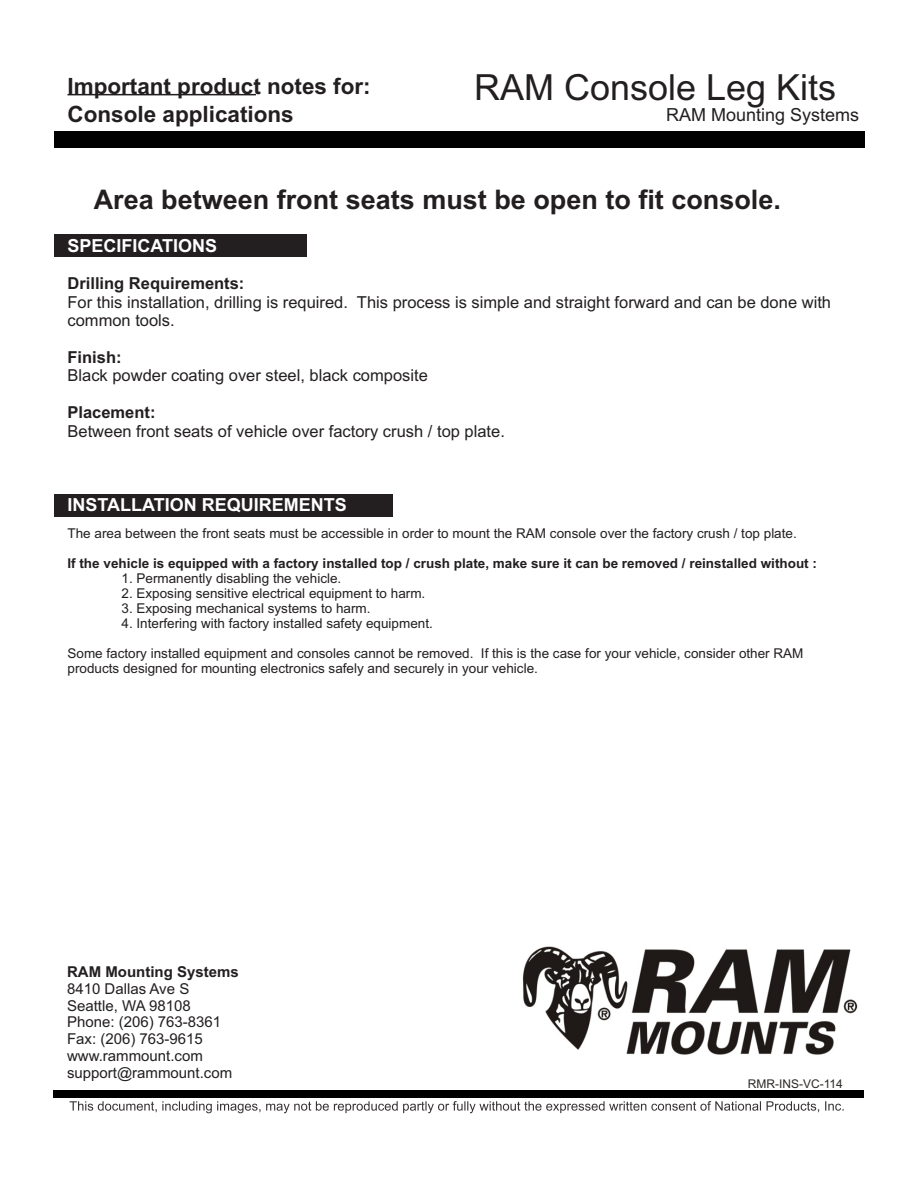
<style>
.page{position:relative;width:918px;height:1188px;background:#fff}
.page>*{position:absolute;margin:0;border:0;box-sizing:border-box;transform-origin:0 0}
.t1{font:36px "Arial";color:#231f20}
.t2{font:700 27px "Arial";color:#231f20}
.t3{font:700 22.5px "Arial";color:#231f20}
.t4{font:700 18px "Arial";color:#fff}
.t5{font:18px "Arial";color:#231f20}
.t6{font:16.5px/18.5px "Arial";color:#231f20}
.t7{font:700 16.5px "Arial";color:#231f20}
.t8{font:15px/16.8px "Arial";color:#231f20}
.t9{font:700 15px "Arial";color:#231f20}
.t10{font:13.5px/15.1px "Arial";color:#231f20}
.t11{font:700 13.5px "Arial";color:#231f20}
.t12{font:12px "Arial";color:#2b2924}
</style>
<div class="page">
<div style="left:54px;top:234px;width:253px;height:23px;background:#231f20"></div>
<hr style="left:67px;top:94px;width:189px;height:1px;background:#231f20">
<div style="left:54px;top:494px;width:338px;height:22px;background:#231f20"></div>
<div style="left:54px;top:131px;width:810px;height:17px;background:#000"></div>
<div style="left:54px;top:1090px;width:810px;height:8px;background:#000"></div>
<svg style="left:70px;top:1101px;width:774px;height:12px"></svg>
<img style="left:523px;top:946px;width:335px;height:109px">
<h3 class="t3" style="left:68px;top:78px;width:305px">Important product notes for:</h3>
<h1 class="t1" style="left:474px;top:74px;width:364px">RAM Console Leg Kits</h1>
<h3 class="t3" style="left:68px;top:105px;width:228px">Console applications</h3>
<h3 class="t5" style="left:666px;top:108px;width:195px">RAM Mounting Systems</h3>
<h2 class="t2" style="left:94px;top:189px;width:689px">Area between front seats must be open to fit console.</h2>
<h3 class="t4" style="left:68px;top:239px;width:151px">SPECIFICATIONS</h3>
<p class="t7" style="left:68px;top:277px;width:178px">Drilling Requirements:</p>
<p class="t6" style="left:67px;top:294px;width:765px">For this installation, drilling is required. This process is simple and straight forward and can be done with common tools.</p>
<p class="t7" style="left:67px;top:351px;width:56px">Finish:</p>
<p class="t6" style="left:67px;top:368px;width:362px">Black powder coating over steel, black composite</p>
<p class="t7" style="left:67px;top:406px;width:90px">Placement:</p>
<p class="t6" style="left:67px;top:423px;width:439px">Between front seats of vehicle over factory crush / top plate.</p>
<h3 class="t4" style="left:68px;top:498px;width:281px">INSTALLATION REQUIREMENTS</h3>
<p class="t10" style="left:68px;top:527px;width:731px">The area between the front seats must be accessible in order to mount the RAM console over the factory crush / top plate.</p>
<p class="t11" style="left:68px;top:558px;width:751px">If the vehicle is equipped with a factory installed top / crush plate, make sure it can be removed / reinstalled without :</p>
<p class="t10" style="left:121px;top:572px;width:221px">1. Permanently disabling the vehicle.</p>
<p class="t10" style="left:121px;top:587px;width:305px">2. Exposing sensitive electrical equipment to harm.</p>
<p class="t10" style="left:121px;top:602px;width:251px">3. Exposing mechanical systems to harm.</p>
<p class="t10" style="left:121px;top:617px;width:313px">4. Interfering with factory installed safety equipment.</p>
<p class="t10" style="left:67px;top:647px;width:738px">Some factory installed equipment and consoles cannot be removed. If this is the case for your vehicle, consider other RAM products designed for mounting electronics safely and securely in your vehicle.</p>
<p class="t9" style="left:67px;top:966px;width:173px">RAM Mounting Systems</p>
<p class="t8" style="left:67px;top:982px;width:167px">8410 Dallas Ave S<br>Seattle, WA 98108<br>Phone: (206) 763-8361<br>Fax: (206) 763-9615 www.rammount.com support@rammount.com</p>
<p class="t12" style="left:748px;top:1079px;width:97px">RMR-INS-VC-114</p>
</div>
